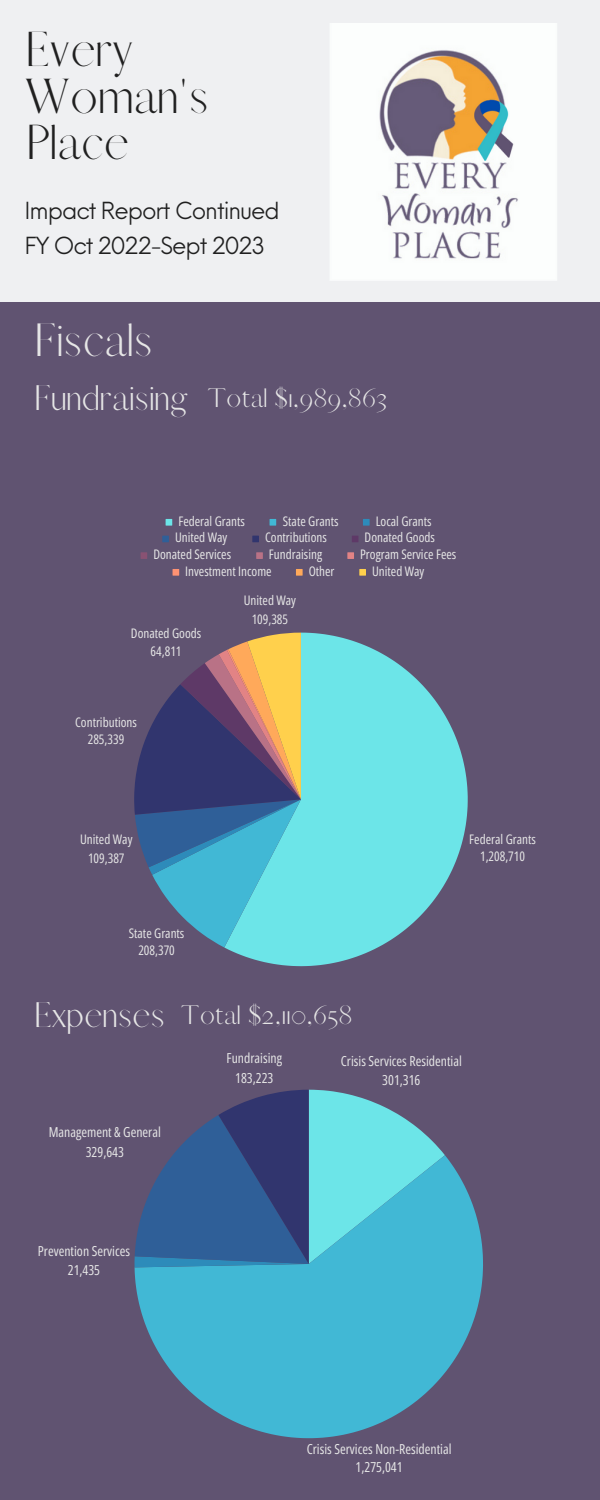
<style>
.page{position:relative;width:600px;height:1500px;background:#605371}
.page>*{position:absolute;margin:0;border:0;box-sizing:border-box;transform-origin:0 0}
.t1{font:44.2px/46.9px "Afrah";letter-spacing:.015em;color:#202020}
.t2{font:42px "Afrah";letter-spacing:.015em;color:#e6e6e6}
.t3{font:32px "Afrah";letter-spacing:.015em;color:#e6e6e6}
.t4{font:24px "Afrah";letter-spacing:.015em;color:#e6e6e6}
.t5{font:23px "Neue Einstellung";letter-spacing:-.045em;color:#202020}
.t6{font:13.8px/18.6px "Open Sans Condensed";color:#e6e6e6;text-align:center}
.t7{font:13.2px/17.8px "Open Sans Condensed";color:#e6e6e6;text-align:center}
</style>
<div class="page">
<svg style="left:166px;top:519px;width:6px;height:7px"></svg>
<svg style="left:270px;top:519px;width:6px;height:7px"></svg>
<svg style="left:363px;top:519px;width:7px;height:7px"></svg>
<svg style="left:162px;top:536px;width:7px;height:6px"></svg>
<svg style="left:252px;top:536px;width:7px;height:6px"></svg>
<svg style="left:352px;top:536px;width:6px;height:6px"></svg>
<svg style="left:141px;top:552px;width:6px;height:7px"></svg>
<svg style="left:256px;top:552px;width:7px;height:7px"></svg>
<svg style="left:347px;top:552px;width:7px;height:7px"></svg>
<svg style="left:173px;top:569px;width:6px;height:7px"></svg>
<svg style="left:296px;top:569px;width:7px;height:7px"></svg>
<svg style="left:359px;top:569px;width:7px;height:7px"></svg>
<svg style="left:224px;top:633px;width:244px;height:333px;fill:#6ce5e8"></svg>
<svg style="left:134px;top:633px;width:167px;height:314px"></svg>
<div style="left:0;top:0;width:599px;height:301px;background:#eff0f2"></div>
<img style="left:330px;top:24px;width:227px;height:256px">
<svg style="left:135px;top:1155px;width:348px;height:283px;fill:#41b8d5"></svg>
<svg style="left:134px;top:1090px;width:311px;height:177px"></svg>
<p class="t1" style="left:25px;top:26px;width:185px">Every<br>Woman's<br>Place</p>
<p class="t5" style="left:25px;top:190px;width:257px">Impact Report Continued</p>
<h1 class="t5" style="left:25px;top:225px;width:242px">FY Oct 2022-Sept 2023</h1>
<h2 class="t2" style="left:33px;top:313px;width:120px">Fiscals</h2>
<p class="t3" style="left:33px;top:378px;width:155px">Fundraising</p>
<p class="t4" style="left:207px;top:382px;width:181px">Total $1,989,863</p>
<p class="t7" style="left:178px;top:512px;width:68px">Federal Grants</p>
<p class="t7" style="left:283px;top:512px;width:57px">State Grants</p>
<p class="t7" style="left:376px;top:512px;width:57px">Local Grants</p>
<p class="t7" style="left:175px;top:528px;width:54px">United Way</p>
<p class="t7" style="left:265px;top:528px;width:63px">Contributions</p>
<p class="t7" style="left:365px;top:528px;width:72px">Donated Goods</p>
<p class="t7" style="left:153px;top:545px;width:79px">Donated Services</p>
<p class="t7" style="left:269px;top:545px;width:55px">Fundraising</p>
<p class="t7" style="left:360px;top:545px;width:98px">Program Service Fees</p>
<p class="t7" style="left:185px;top:562px;width:88px">Investment Income</p>
<p class="t7" style="left:309px;top:562px;width:27px">Other</p>
<p class="t7" style="left:372px;top:562px;width:54px">United Way</p>
<p class="t7" style="left:131px;top:624px;width:72px">Donated Goods<br>64,811</p>
<p class="t7" style="left:75px;top:713px;width:63px">Contributions<br>285,339</p>
<p class="t7" style="left:244px;top:591px;width:54px;line-height:19.2px">United Way<br>109,385</p>
<p class="t7" style="left:80px;top:829px;width:54px;line-height:19.2px">United Way<br>109,387</p>
<p class="t7" style="left:469px;top:830px;width:68px">Federal Grants<br>1,208,710</p>
<p class="t7" style="left:129px;top:924px;width:57px">State Grants<br>208,370</p>
<p class="t3" style="left:33px;top:995px;width:133px">Expenses</p>
<p class="t6" style="left:49px;top:1121px;width:114px;line-height:20px">Management &amp; General<br>329,643</p>
<h2 class="t4" style="left:181px;top:1000px;width:173px">Total $2,110,658</h2>
<p class="t6" style="left:227px;top:1047px;width:57px;line-height:20px">Fundraising<br>183,223</p>
<p class="t6" style="left:341px;top:1052px;width:122px">Crisis Services Residential<br>301,316</p>
<p class="t6" style="left:38px;top:1241px;width:94px">Prevention Services<br>21,435</p>
<p class="t6" style="left:307px;top:1439px;width:146px">Crisis Services Non-Residential<br>1,275,041</p>
</div>
